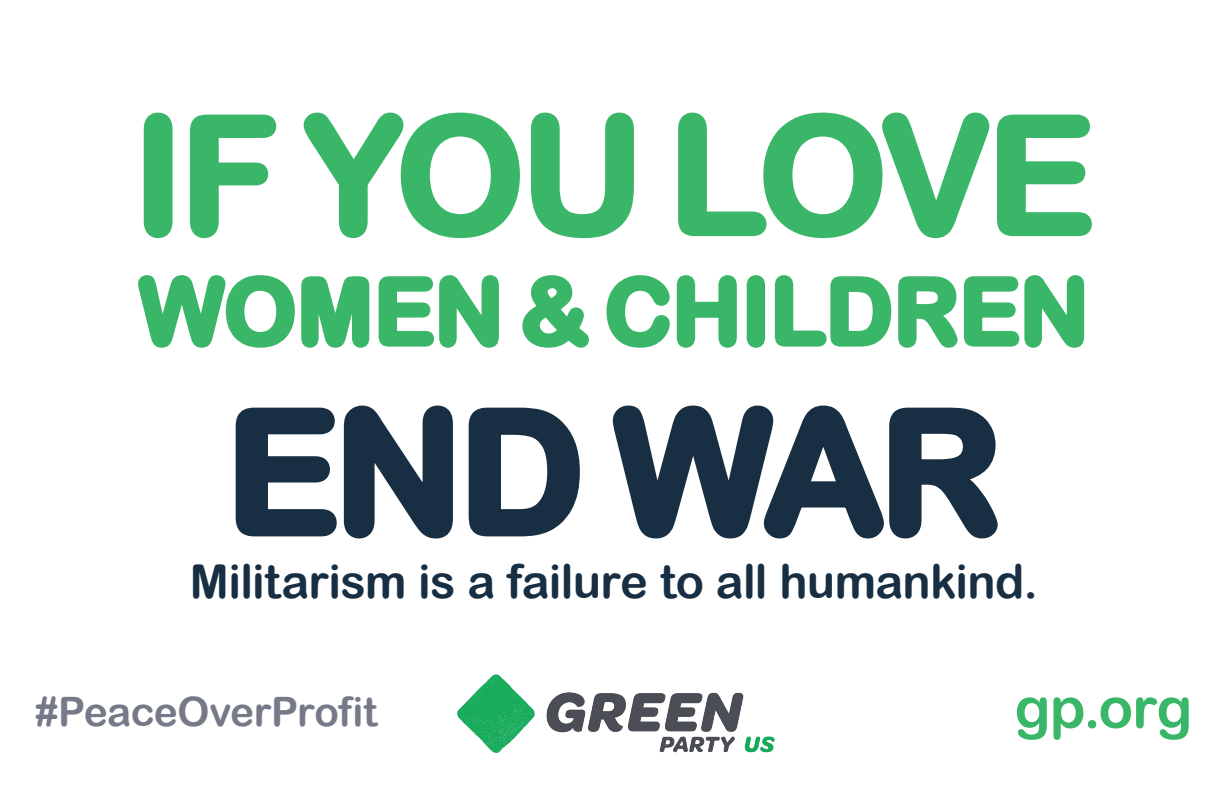
<style>
.page{position:relative;width:1224px;height:792px;background:#fff}
.page>*{position:absolute;margin:0;border:0;box-sizing:border-box;transform-origin:0 0}
.t1{font:169px "Arial Rounded MT Bold";letter-spacing:-.03em;color:#182e42}
.t2{font:162.5px "Arial Rounded MT Bold";letter-spacing:-.04em;color:#39b667}
.t3{font:91px "Arial Rounded MT Bold";color:#39b667}
.t4{font:57.5px "Arial Rounded MT Bold";color:#39b667}
.t5{font:46.8px "Arial Rounded MT Bold";letter-spacing:-.015em;color:#182e42}
.t6{font:40.6px "Arial Rounded MT Bold";letter-spacing:-.015em;color:#757988}
</style>
<div class="page">
<img style="left:457px;top:674px;width:318px;height:79px">
<svg style="left:143px;top:112px;width:30px;height:127px"></svg>
<svg style="left:189px;top:114px;width:88px;height:125px"></svg>
<svg style="left:303px;top:112px;width:331px;height:127px"></svg>
<svg style="left:678px;top:112px;width:414px;height:127px"></svg>
<svg style="left:138px;top:275px;width:361px;height:73px"></svg>
<svg style="left:522px;top:275px;width:67px;height:73px"></svg>
<svg style="left:606px;top:275px;width:479px;height:73px"></svg>
<svg style="left:235px;top:405px;width:218px;height:134px"></svg>
<svg style="left:468px;top:407px;width:112px;height:130px"></svg>
<svg style="left:612px;top:405px;width:386px;height:134px"></svg>
<h2 class="t2" style="left:133px;top:80px;width:964px">IF YOU LOVE</h2>
<h3 class="t3" style="left:139px;top:258px;width:951px">WOMEN &amp; CHILDREN</h3>
<h1 class="t1" style="left:226px;top:373px;width:777px">END WAR</h1>
<p class="t5" style="left:190px;top:553px;width:850px">Militarism is a failure to all humankind.</p>
<p class="t6" style="left:36px;top:688px;width:343px">#PeaceOverProfit</p>
<p class="t4" style="left:1015px;top:673px;width:179px">gp.org</p>
</div>
